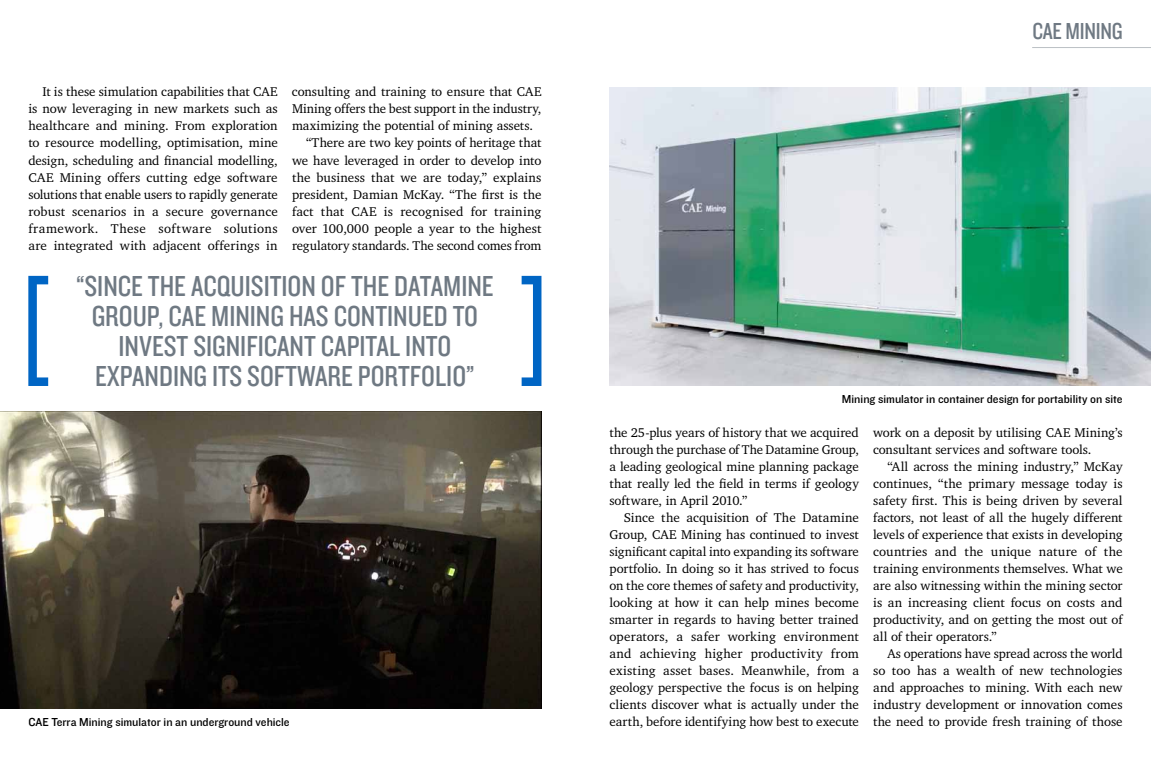
<style>
.page{position:relative;width:1151px;height:783px;background:#fff}
.page>*{position:absolute;margin:0;border:0;box-sizing:border-box;transform-origin:0 0}
.t1{font:30px/30px "Knockout HTF29 Junior Liteweight";color:#6f7983;text-align:center}
.t2{font:24px "Knockout HTF29 Junior Liteweight";letter-spacing:-.01em;color:#6f7983}
.t3{font:13px/17px "Charter IT Cby BT";color:#000;text-align:justify}
.t4{font:12px "Knockout HTF31 Junior Middlewt";color:#000}
</style>
<div class="page">
<img style="left:609px;top:88px;width:542px;height:297px">
<img style="left:0;top:411px;width:541px;height:297px">
<svg style="left:28px;top:276px;width:20px;height:110px"></svg>
<svg style="left:522px;top:276px;width:19px;height:110px"></svg>
<hr style="left:1032px;top:47px;width:119px;height:1px;background:#bbc0c4">
<p class="t3" style="left:28px;top:83px;width:251px;text-indent:14px">It is these simulation capabilities that CAE is now leveraging in new markets such as healthcare and mining. From exploration to resource modelling, optimisation, mine design, scheduling and financial modelling, CAE Mining offers cutting edge software solutions that enable users to rapidly generate robust scenarios in a secure governance framework. These software solutions are integrated with adjacent offerings in</p>
<p class="t3" style="left:292px;top:83px;width:251px">consulting and training to ensure that CAE</p>
<p class="t3" style="left:292px;top:100px;width:251px">Mining offers the best support in the industry,</p>
<p class="t3" style="left:292px;top:117px;width:243px">maximizing the potential of mining assets.</p>
<p class="t3" style="left:306px;top:134px;width:237px">“There are two key points of heritage that</p>
<p class="t3" style="left:292px;top:151px;width:251px">we have leveraged in order to develop into</p>
<p class="t3" style="left:292px;top:168px;width:251px">the business that we are today,” explains</p>
<p class="t3" style="left:292px;top:185px;width:251px">president, Damian McKay. “The first is the</p>
<p class="t3" style="left:292px;top:202px;width:251px">fact that CAE is recognised for training</p>
<p class="t3" style="left:292px;top:219px;width:251px">over 100,000 people a year to the highest</p>
<p class="t3" style="left:292px;top:236px;width:251px">regulatory standards. The second comes from</p>
<h1 class="t1" style="left:76px;top:272px;width:417px">“SINCE THE ACQUISITION OF THE DATAMINE GROUP, CAE MINING HAS CONTINUED TO INVEST SIGNIFICANT CAPITAL INTO EXPANDING ITS SOFTWARE PORTFOLIO”</h1>
<p class="t4" style="left:28px;top:716px;width:263px">CAE Terra Mining simulator in an underground vehicle</p>
<h2 class="t2" style="left:1032px;top:18px;width:92px">CAE MINING</h2>
<p class="t4" style="left:842px;top:392px;width:282px">Mining simulator in container design for portability on site</p>
<p class="t3" style="left:609px;top:423px;width:251px">the 25-plus years of history that we acquired through the purchase of The Datamine Group, a leading geological mine planning package that really led the field in terms if geology software, in April 2010.”</p>
<p class="t3" style="left:609px;top:508px;width:251px;text-indent:14px">Since the acquisition of The Datamine Group, CAE Mining has continued to invest significant capital into expanding its software portfolio. In doing so it has strived to focus on the core themes of safety and productivity, looking at how it can help mines become smarter in regards to having better trained operators, a safer working environment and achieving higher productivity from existing asset bases. Meanwhile, from a geology perspective the focus is on helping clients discover what is actually under the earth, before identifying how best to execute</p>
<p class="t3" style="left:873px;top:423px;width:251px">work on a deposit by utilising CAE Mining’s consultant services and software tools.</p>
<p class="t3" style="left:873px;top:457px;width:251px;text-indent:14px">“All across the mining industry,” McKay continues, “the primary message today is safety first. This is being driven by several factors, not least of all the hugely different levels of experience that exists in developing countries and the unique nature of the training environments themselves. What we are also witnessing within the mining sector is an increasing client focus on costs and productivity, and on getting the most out of all of their operators.”</p>
<p class="t3" style="left:873px;top:644px;width:251px;text-indent:14px">As operations have spread across the world so too has a wealth of new technologies and approaches to mining. With each new industry development or innovation comes the need to provide fresh training of those</p>
</div>
